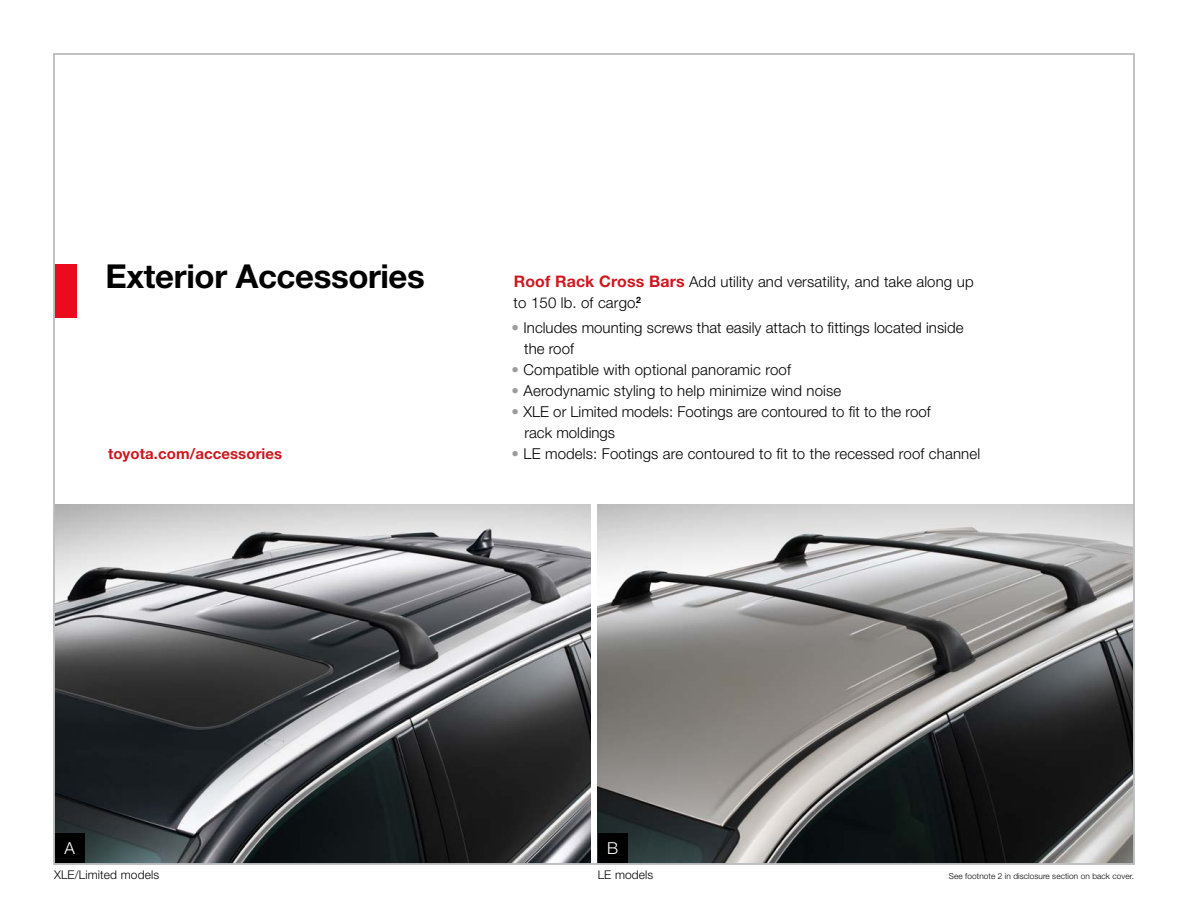
<style>
.page{position:relative;width:1188px;height:918px;background:#fff}
.page>*{position:absolute;margin:0;border:0;box-sizing:border-box;transform-origin:0 0}
.t1{font:700 33px "Helvetica Neue LT Std";letter-spacing:-.01em;color:#000}
.t2{font:300 16.5px "Helvetica Neue LT Std";color:#fff}
.t3{font:300 15px/21px "Helvetica Neue LT Std";letter-spacing:.01em;color:#000}
.t4{font:700 15px "Helvetica Neue LT Std";letter-spacing:.005em;color:#ce171f}
.t5{font:300 12px "Helvetica Neue LT Std";letter-spacing:.01em;color:#000}
.t6{font:300 8.25px "Helvetica Neue LT Std";letter-spacing:.01em;color:#000}
.s1{font-weight:700;font-size:15.9px;color:#ce171f}
.s2{color:#9c9b9d}
</style>
<div class="page">
<img style="left:56px;top:504px;width:534px;height:358px">
<img style="left:598px;top:504px;width:534px;height:358px">
<div style="left:55px;top:833px;width:30px;height:30px;background:#000"></div>
<div style="left:598px;top:833px;width:30px;height:30px;background:#000"></div>
<div style="left:54px;top:264px;width:22px;height:54px;background:#eb0a1e"></div>
<h1 class="t1" style="left:106px;top:255px;width:321px">Exterior Accessories</h1>
<p class="t4" style="left:108px;top:444px;width:176px">toyota.com/accessories</p>
<p class="t3" style="left:514px;top:270px;width:461px"><span class="s1">Roof Rack Cross Bars</span> Add utility and versatility, and take along up to 150 lb. of cargo.<sup>2</sup></p>
<p class="t3" style="left:524px;top:317px;width:441px;text-indent:-13px"><span class="s2">•</span> Includes mounting screws that easily attach to fittings located inside the roof</p>
<p class="t3" style="left:512px;top:359px;width:281px"><span class="s2">•</span> Compatible with optional panoramic roof</p>
<p class="t3" style="left:512px;top:380px;width:331px"><span class="s2">•</span> Aerodynamic styling to help minimize wind noise</p>
<p class="t3" style="left:524px;top:401px;width:408px;text-indent:-13px"><span class="s2">•</span> XLE or Limited models: Footings are contoured to fit to the roof rack moldings</p>
<p class="t3" style="left:512px;top:443px;width:470px"><span class="s2">•</span> LE models: Footings are contoured to fit to the recessed roof channel</p>
<p class="t2" style="left:65px;top:838px;width:12px">A</p>
<p class="t2" style="left:607px;top:838px;width:13px">B</p>
<p class="t5" style="left:54px;top:867px;width:107px">XLE/Limited models</p>
<p class="t5" style="left:598px;top:867px;width:57px">LE models</p>
<p class="t6" style="left:949px;top:871px;width:187px">See footnote 2 in disclosure section on back cover.</p>
</div>
